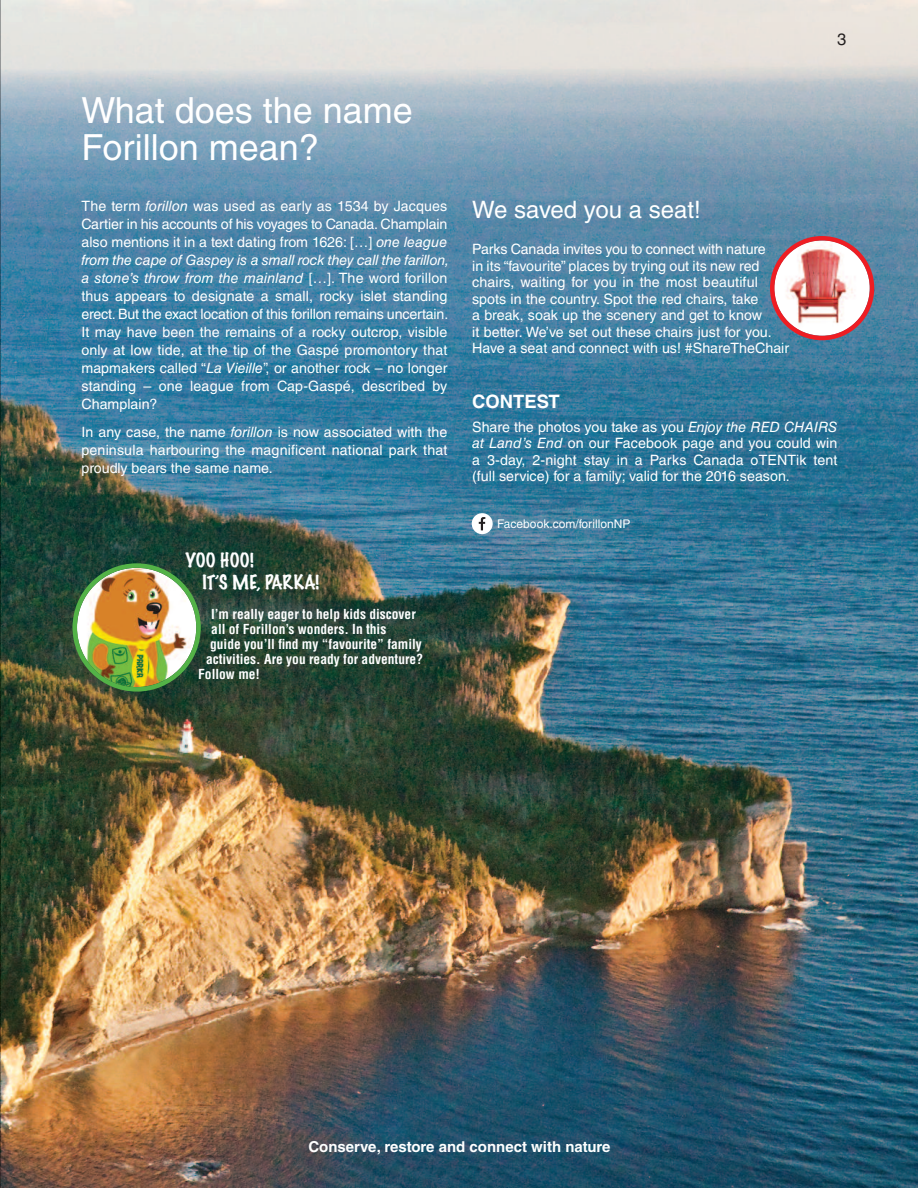
<style>
.page{position:relative;width:918px;height:1188px;background:#fff}
.page>*{position:absolute;margin:0;border:0;box-sizing:border-box;transform-origin:0 0}
.t1{font:36px/37.5px "Helvetica LT Std";color:#fff}
.t2{font:24px "Helvetica LT Std";color:#fff}
.t3{font:700 18.45px "Helvetica LT Std";color:#fff}
.t4{font:100 18px/21.6px "Marker Felt";letter-spacing:.02em;color:#fff}
.t5{font:16.5px "Helvetica LT Std";color:#231f20}
.t6{font:700 15px "Helvetica LT Std";color:#fff}
.t7{font:14.25px/18px "Helvetica LT Std";color:#fff}
.t8{font:700 condensed 13.5px "Helvetica LT Std";color:#fff}
.t9{font:12px "Helvetica LT Std";color:#fff}
.s1{font-style:italic}
</style>
<div class="page">
<img style="left:0;top:0;width:918px;height:1188px">
<img style="left:73px;top:563px;width:128px;height:129px">
<img style="left:770px;top:236px;width:104px;height:104px">
<div style="left:472px;top:513px;width:21px;height:21px;background:#fff;border-radius:50%"></div>
<svg style="left:479px;top:517px;width:6px;height:13px"></svg>
<h1 class="t1" style="left:81px;top:95px;width:333px">What does the name<br>Forillon mean?</h1>
<p class="t7" style="left:81px;top:198px;width:369px">The term <span class="s1">forillon</span> was used as early as 1534 by Jacques Cartier in his accounts of his voyages to Canada. Champlain also mentions it in a text dating from 1626: […] <span class="s1">one league from the cape of Gaspey is a small rock they call the farillon, a stone’s throw from the mainland</span> […]. The word forillon thus appears to designate a small, rocky islet standing erect. But the exact location of this forillon remains uncertain.<br>It may have been the remains of a rocky outcrop, visible only at low tide, at the tip of the Gaspé promontory that mapmakers called ‘‘<span class="s1">La Vieille</span>’,’ or another rock – no longer standing – one league from Cap-Gaspé, described by Champlain?</p>
<p class="t7" style="left:81px;top:424px;width:367px;text-align:justify">In any case, the name <span class="s1">forillon</span> is now associated with the peninsula harbouring the magnificent national park that proudly bears the same name.</p>
<p class="t4" style="left:202px;top:551px;width:118px;text-indent:-17px">YOO HOO!<br>IT’S ME, PARKA!</p>
<p class="t8" style="left:211px;top:609px;width:206px">I’m really eager to help kids discover</p>
<p class="t8" style="left:211px;top:624px;width:177px">all of Forillon’s wonders. In this</p>
<p class="t8" style="left:210px;top:639px;width:213px">guide you’ll find my “favourite” family</p>
<p class="t8" style="left:206px;top:654px;width:219px">activities. Are you ready for adventure?</p>
<p class="t8" style="left:198px;top:669px;width:63px">Follow me!</p>
<p class="t5" style="left:837px;top:33px;width:11px">3</p>
<h2 class="t2" style="left:472px;top:200px;width:230px">We saved you a seat!</h2>
<p class="t7" style="left:472px;top:242px;width:318px;line-height:16.5px">Parks Canada invites you to connect with nature<br>in its “favourite” places by trying out its new red chairs, waiting for you in the most beautiful spots in the country. Spot the red chairs, take<br>a break, soak up the scenery and get to know<br>it better. We’ve set out these chairs just for you.<br>Have a seat and connect with us! #ShareTheChair</p>
<p class="t3" style="left:472px;top:395px;width:89px">CONTEST</p>
<p class="t7" style="left:472px;top:420px;width:367px;line-height:16.5px;text-align:justify">Share the photos you take as you <span class="s1">Enjoy the RED CHAIRS at Land’s End</span> on our Facebook page and you could win a 3-day, 2-night stay in a Parks Canada oTENTik tent (full service) for a family; valid for the 2016 season.</p>
<p class="t9" style="left:497px;top:519px;width:135px">Facebook.com/forillonNP</p>
<p class="t6" style="left:308px;top:1141px;width:304px">Conserve, restore and connect with nature</p>
</div>
